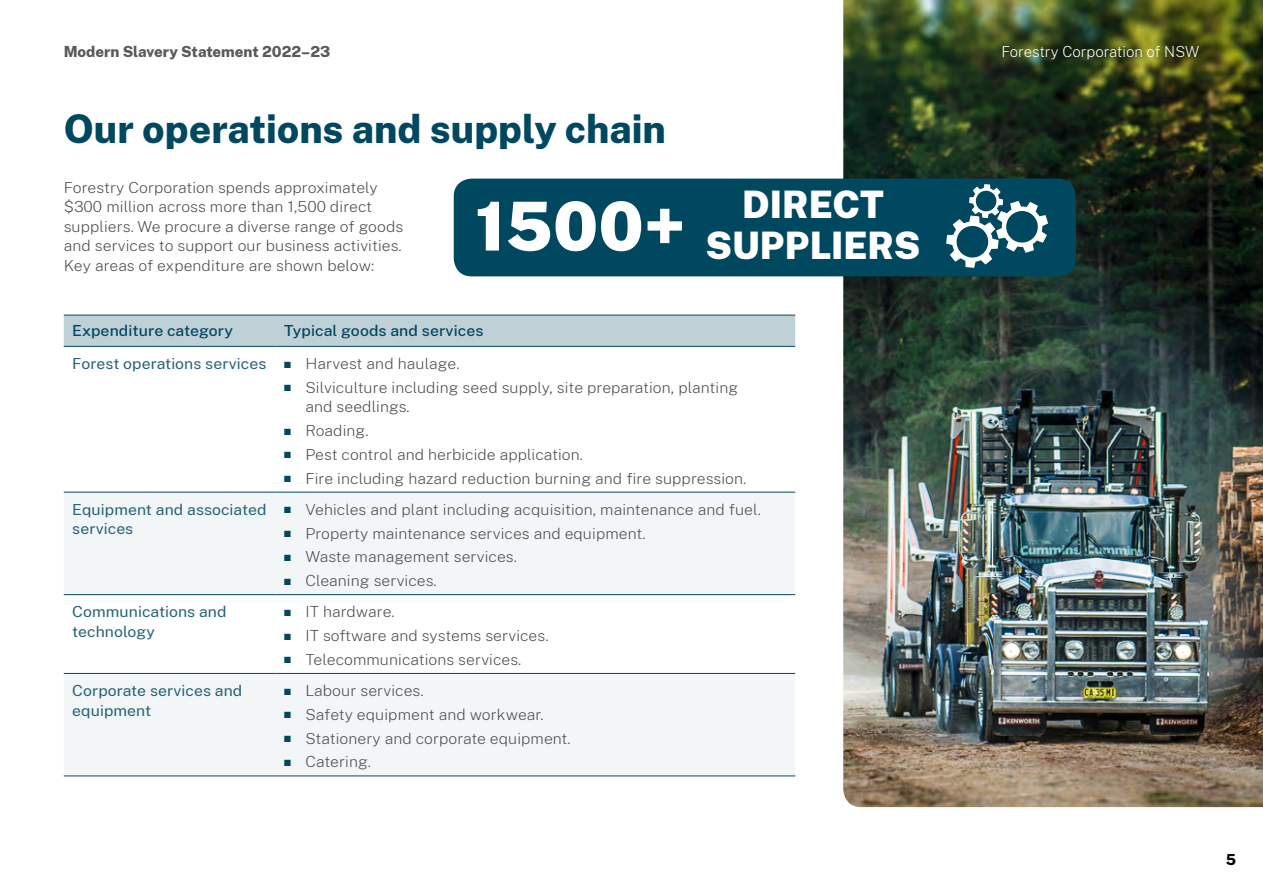
<style>
.page{position:relative;width:1263px;height:893px;background:#fff}
.page>*{position:absolute;margin:0;border:0;box-sizing:border-box;transform-origin:0 0}
.t1{font:900 67.5px "Public Sans NSW";color:#fff}
.t2{font:800 39px "Public Sans NSW";color:#00485f}
.t3{font:900 37.35px/40.7px "Public Sans NSW";color:#fff;text-align:center}
.Body_copy{font:200 15px/19.5px "Public Sans NSW";letter-spacing:.005em;color:#4d4d4f;scale:1.05 1}
.Body_copy-2{font:15px/19.5px "Public Sans NSW";letter-spacing:.005em;color:#266377;scale:1.05 1}
.Body_copy-3{font:500 15px "Public Sans NSW";letter-spacing:.005em;color:#00485f;scale:1.05 1}
.t4{font:800 15px "Public Sans NSW";color:#58595b}
.t5{font:200 15px "Public Sans NSW";color:#fff}
.t6{font:800 15px "Public Sans NSW";color:#000}
.s1{color:#00485f}
</style>
<div class="page">
<img style="left:843px;top:0;width:420px;height:807px">
<div style="left:454px;top:179px;width:622px;height:97px;background:#00485f;border-radius:18px"></div>
<svg style="left:946px;top:184px;width:102px;height:84px"></svg>
<div style="left:64px;top:316px;width:731px;height:30px;background:#bfd1d7"></div>
<svg style="left:64px;top:493px;width:731px;height:283px;fill:#f2f6f7"></svg>
<hr style="left:64px;top:315px;width:212px;height:1px;background:#00485f">
<hr style="left:276px;top:315px;width:519px;height:1px;background:#00485f">
<hr style="left:64px;top:346px;width:212px;height:1px;background:#00485f">
<hr style="left:276px;top:346px;width:519px;height:1px;background:#00485f">
<hr style="left:64px;top:492px;width:212px;height:1px;background:#00485f">
<hr style="left:276px;top:492px;width:519px;height:1px;background:#00485f">
<hr style="left:64px;top:594px;width:212px;height:1px;background:#00485f">
<hr style="left:276px;top:594px;width:519px;height:1px;background:#00485f">
<hr style="left:64px;top:673px;width:212px;height:1px;background:#00485f">
<hr style="left:276px;top:673px;width:519px;height:1px;background:#00485f">
<hr style="left:64px;top:776px;width:212px;height:1px;background:#00485f">
<hr style="left:276px;top:776px;width:519px;height:1px;background:#00485f">
<p class="t4" style="left:64px;top:40px;width:268px">Modern Slavery Statement 2022–23</p>
<h2 class="t2" style="left:64px;top:99px;width:604px">Our operations and supply chain</h2>
<p class="Body_copy" style="left:64px;top:176px;width:325px">Forestry Corporation spends approximately $300 million across more than 1,500 direct suppliers. We procure a diverse range of goods and services to support our business activities.<br>Key areas of expenditure are shown below:</p>
<h1 class="t1" style="left:475px;top:174px;width:212px">1500+</h1>
<h3 class="t3" style="left:706px;top:181px;width:216px">DIRECT<br>SUPPLIERS</h3>
<p class="Body_copy-3" style="left:72px;top:320px;width:154px">Expenditure category</p>
<p class="Body_copy-3" style="left:284px;top:320px;width:191px">Typical goods and services</p>
<p class="Body_copy-2" style="left:72px;top:353px;width:186px">Forest operations services</p>
<p class="Body_copy" style="left:284px;top:353px;width:168px"><span class="s1">■</span> Harvest and haulage.</p>
<p class="Body_copy" style="left:305px;top:377px;width:414px;text-indent:-21px"><span class="s1">■</span> Silviculture including seed supply, site preparation, planting and seedlings.</p>
<p class="Body_copy" style="left:284px;top:420px;width:82px"><span class="s1">■</span> Roading.</p>
<p class="Body_copy" style="left:284px;top:444px;width:286px"><span class="s1">■</span> Pest control and herbicide application.</p>
<p class="Body_copy" style="left:284px;top:467px;width:442px"><span class="s1">■</span> Fire including hazard reduction burning and fire suppression.</p>
<p class="Body_copy-2" style="left:72px;top:499px;width:186px">Equipment and associated services</p>
<p class="Body_copy" style="left:284px;top:499px;width:456px"><span class="s1">■</span> Vehicles and plant including acquisition, maintenance and fuel.</p>
<p class="Body_copy" style="left:284px;top:522px;width:346px"><span class="s1">■</span> Property maintenance services and equipment.</p>
<p class="Body_copy" style="left:284px;top:546px;width:223px"><span class="s1">■</span> Waste management services.</p>
<p class="Body_copy" style="left:284px;top:570px;width:147px"><span class="s1">■</span> Cleaning services.</p>
<p class="Body_copy-2" style="left:72px;top:601px;width:148px">Communications and technology</p>
<p class="Body_copy" style="left:284px;top:601px;width:107px"><span class="s1">■</span> IT hardware.</p>
<p class="Body_copy" style="left:284px;top:625px;width:253px"><span class="s1">■</span> IT software and systems services.</p>
<p class="Body_copy" style="left:284px;top:649px;width:227px"><span class="s1">■</span> Telecommunications services.</p>
<p class="Body_copy-2" style="left:72px;top:680px;width:163px">Corporate services and equipment</p>
<p class="Body_copy" style="left:284px;top:680px;width:134px"><span class="s1">■</span> Labour services.</p>
<p class="Body_copy" style="left:284px;top:704px;width:248px"><span class="s1">■</span> Safety equipment and workwear.</p>
<p class="Body_copy" style="left:284px;top:727px;width:274px"><span class="s1">■</span> Stationery and corporate equipment.</p>
<p class="Body_copy" style="left:284px;top:751px;width:84px"><span class="s1">■</span> Catering.</p>
<p class="t5" style="left:1001px;top:40px;width:199px">Forestry Corporation of NSW</p>
<p class="t6" style="left:1226px;top:848px;width:12px">5</p>
</div>
